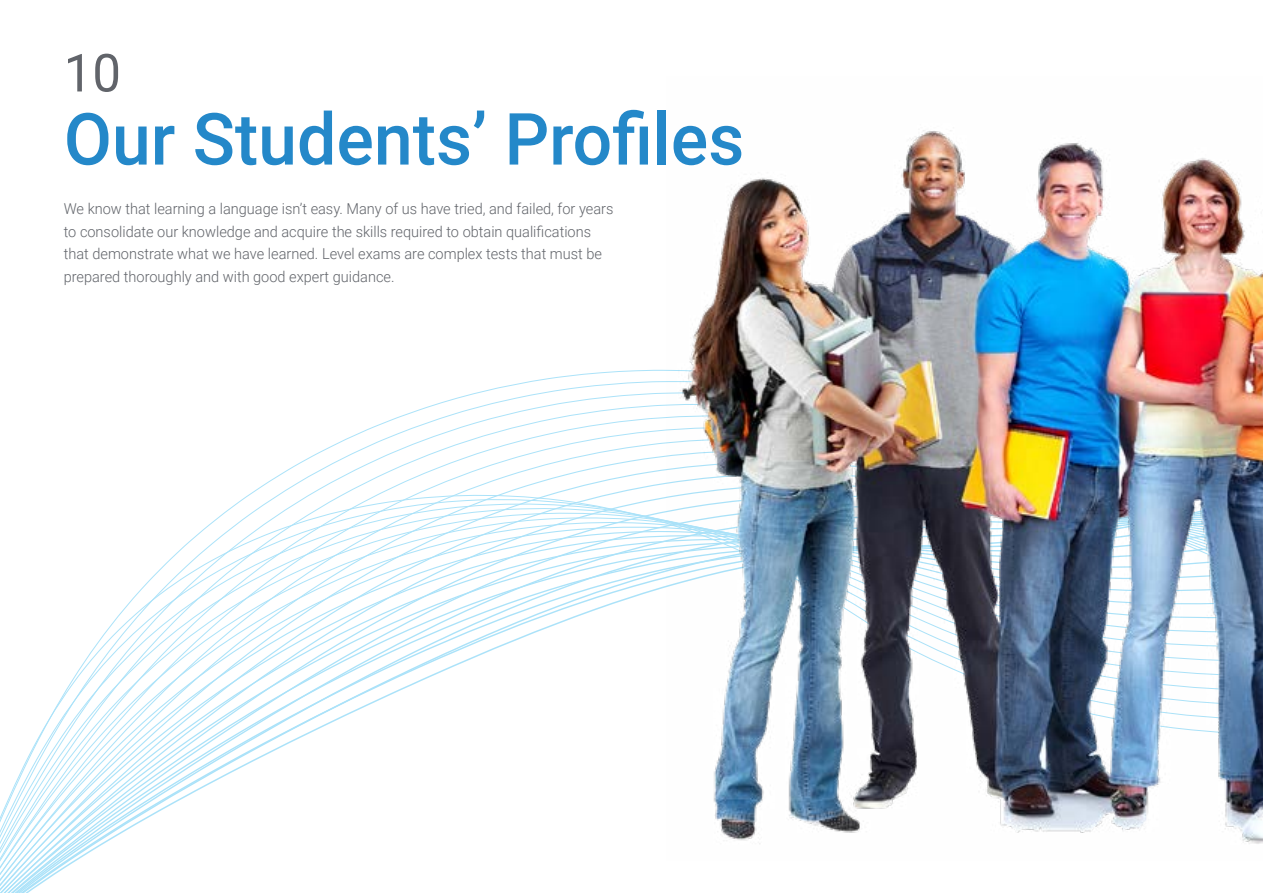
<style>
.page{position:relative;width:1263px;height:893px;background:#fff}
.page>*{position:absolute;margin:0;border:0;box-sizing:border-box;transform-origin:0 0}
.t1{font:500 72px "Roboto";color:#2488c9}
.t2{font:52.5px "Roboto";color:#61646a}
.t3{font:300 15px/22.5px "Roboto";color:#61646a}
</style>
<div class="page">
<svg style="left:0;top:369px;width:666px;height:524px"></svg>
<img style="left:666px;top:130px;width:597px;height:714px">
<h2 class="t2" style="left:64px;top:36px;width:59px">10</h2>
<h1 class="t1" style="left:64px;top:89px;width:682px">Our Students’ Profiles</h1>
<p class="t3" style="left:64px;top:197px;width:551px">We know that learning a language isn’t easy. Many of us have tried, and failed, for years to consolidate our knowledge and acquire the skills required to obtain qualifications that demonstrate what we have learned. Level exams are complex tests that must be prepared thoroughly and with good expert guidance.</p>
</div>
